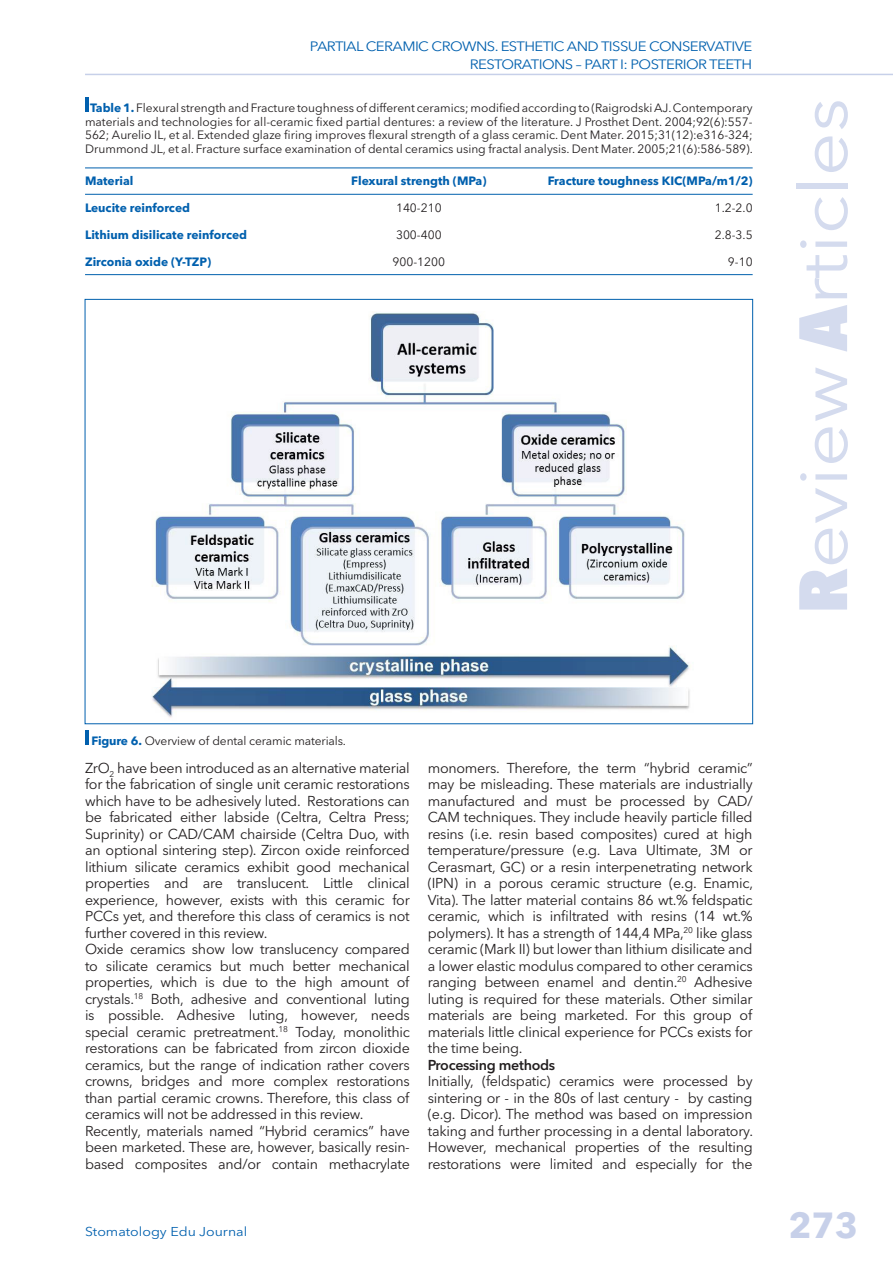
<style>
.page{position:relative;width:893px;height:1263px;background:#fff}
.page>*{position:absolute;margin:0;border:0;box-sizing:border-box;transform-origin:0 0}
.t1{font:67.5px "Avenir Next LT Pro";color:#d4dbee;scale:1.15 1}
.t2{font:700 36px "Avenir Next LT Pro";color:#c7d0e9}
.Text_plain{font:14.25px/16.5px "Avenir Next LT Pro";letter-spacing:-.02em;color:#231f20;text-align:justify}
.Text_plain-2{font:600 14.25px "Avenir Next LT Pro";letter-spacing:-.02em;color:#231f20}
.t3{font:13.5px "Avenir Next LT Pro";letter-spacing:-.04em;color:#0160ae;scale:1.11 1}
.t4{font:12.75px "Avenir Next LT Pro";color:#0160ae;scale:1.11 1}
.Explicatie_foto{font:12px/13.5px "Avenir Next LT Pro";color:#231f20;text-align:center}
.Text_plain-3{font:700 12px "Avenir Next LT Pro";color:#0160ae}
.Text_plain-4{font:12px "Avenir Next LT Pro";letter-spacing:-.01em;color:#231f20}
.s1{font-weight:700;color:#0160ae}
.s2{font-weight:800;font-stretch:condensed}
</style>
<div class="page">
<hr style="left:85px;top:74px;width:808px;height:1px;background:#c7d0e9">
<img style="left:152px;top:311px;width:539px;height:407px">
<hr style="left:85px;top:730px;width:4px;height:15px;background:#0160ae">
<hr style="left:85px;top:168px;width:668px;height:1px;background:#0160ae">
<hr style="left:85px;top:274px;width:668px;height:1px;background:#0160ae">
<hr style="left:85px;top:194px;width:668px;height:1px;background:#0160ae">
<hr style="left:85px;top:98px;width:4px;height:14px;background:#0160ae">
<p class="t3" style="left:310px;top:38px;width:400px">PARTIAL CERAMIC CROWNS. ESTHETIC AND TISSUE CONSERVATIVE</p>
<p class="t3" style="left:470px;top:56px;width:256px">RESTORATIONS – PART I: POSTERIOR TEETH</p>
<p class="Explicatie_foto" style="left:85px;top:101px;width:669px"><span class="s1">Table 1.</span> Flexural strength and Fracture toughness of different ceramics; modified according to (Raigrodski AJ. Contemporary materials and technologies for all-ceramic fixed partial dentures: a review of the literature. J Prosthet Dent. 2004;92(6):557- 562; Aurelio IL, et al. Extended glaze firing improves flexural strength of a glass ceramic. Dent Mater. 2015;31(12):e316-324; Drummond JL, et al. Fracture surface examination of dental ceramics using fractal analysis. Dent Mater. 2005;21(6):586-589).</p>
<p class="Text_plain-3" style="left:85px;top:174px;width:50px">Material</p>
<p class="Text_plain-3" style="left:85px;top:201px;width:107px">Leucite reinforced</p>
<p class="Text_plain-3" style="left:85px;top:228px;width:164px">Lithium disilicate reinforced</p>
<p class="Text_plain-3" style="left:85px;top:255px;width:128px">Zirconia oxide (Y-TZP)</p>
<p class="Text_plain-3" style="left:351px;top:174px;width:137px">Flexural strength (MPa)</p>
<p class="Text_plain-4" style="left:396px;top:201px;width:47px">140-210</p>
<p class="Text_plain-4" style="left:396px;top:228px;width:47px">300-400</p>
<p class="Text_plain-4" style="left:393px;top:255px;width:54px">900-1200</p>
<p class="Text_plain-3" style="left:548px;top:174px;width:206px">Fracture toughness KIC(MPa/m1/2)</p>
<p class="Text_plain-4" style="left:715px;top:201px;width:39px">1.2-2.0</p>
<p class="Text_plain-4" style="left:715px;top:228px;width:39px">2.8-3.5</p>
<p class="Text_plain-4" style="left:728px;top:255px;width:26px">9-10</p>
<p class="t1" style="left:783px;top:614px;width:450px;rotate:-90deg"><span class="s2">R</span>eview <span class="s2">A</span>rticles</p>
<p class="Text_plain-4" style="left:91px;top:733px;width:256px"><span class="s1">Figure 6.</span> Overview of dental ceramic materials.</p>
<p class="Text_plain" style="left:85px;top:759px;width:326px">ZrO<sub>2</sub> have been introduced as an alternative material for the fabrication of single unit ceramic restorations which have to be adhesively luted. Restorations can be fabricated either labside (Celtra, Celtra Press; Suprinity) or CAD/CAM chairside (Celtra Duo, with an optional sintering step). Zircon oxide reinforced lithium silicate ceramics exhibit good mechanical properties and are translucent. Little clinical experience, however, exists with this ceramic for PCCs yet, and therefore this class of ceramics is not further covered in this review.</p>
<p class="Text_plain" style="left:85px;top:941px;width:326px">Oxide ceramics show low translucency compared to silicate ceramics but much better mechanical properties, which is due to the high amount of crystals.<sup>18</sup> Both, adhesive and conventional luting is possible. Adhesive luting, however, needs special ceramic pretreatment.<sup>18</sup> Today, monolithic restorations can be fabricated from zircon dioxide ceramics, but the range of indication rather covers crowns, bridges and more complex restorations than partial ceramic crowns. Therefore, this class of ceramics will not be addressed in this review.</p>
<p class="Text_plain" style="left:85px;top:1122px;width:326px">Recently, materials named “Hybrid ceramics” have been marketed. These are, however, basically resin&shy;based composites and/or contain methacrylate</p>
<p class="Text_plain" style="left:428px;top:759px;width:327px">monomers. Therefore, the term “hybrid ceramic” may be misleading. These materials are industrially manufactured and must be processed by CAD/ CAM techniques. They include heavily particle filled resins (i.e. resin based composites) cured at high temperature/pressure (e.g. Lava Ultimate, 3M or Cerasmart, GC) or a resin interpenetrating network (IPN) in a porous ceramic structure (e.g. Enamic, Vita). The latter material contains 86 wt.% feldspatic ceramic, which is infiltrated with resins (14 wt.% polymers). It has a strength of 144,4 MPa,<sup>20</sup> like glass ceramic (Mark II) but lower than lithium disilicate and a lower elastic modulus compared to other ceramics ranging between enamel and dentin.<sup>20</sup> Adhesive luting is required for these materials. Other similar materials are being marketed. For this group of materials little clinical experience for PCCs exists for the time being.</p>
<p class="Text_plain-2" style="left:428px;top:1056px;width:129px">Processing methods</p>
<p class="Text_plain" style="left:428px;top:1073px;width:327px">Initially, (feldspatic) ceramics were processed by sintering or - in the 80s of last century - by casting (e.g. Dicor). The method was based on impression taking and further processing in a dental laboratory.<br>However, mechanical properties of the resulting restorations were limited and especially for the</p>
<p class="t4" style="left:85px;top:1223px;width:148px">Stomatology Edu Journal</p>
<h2 class="t2" style="left:788px;top:1204px;width:71px">273</h2>
</div>
